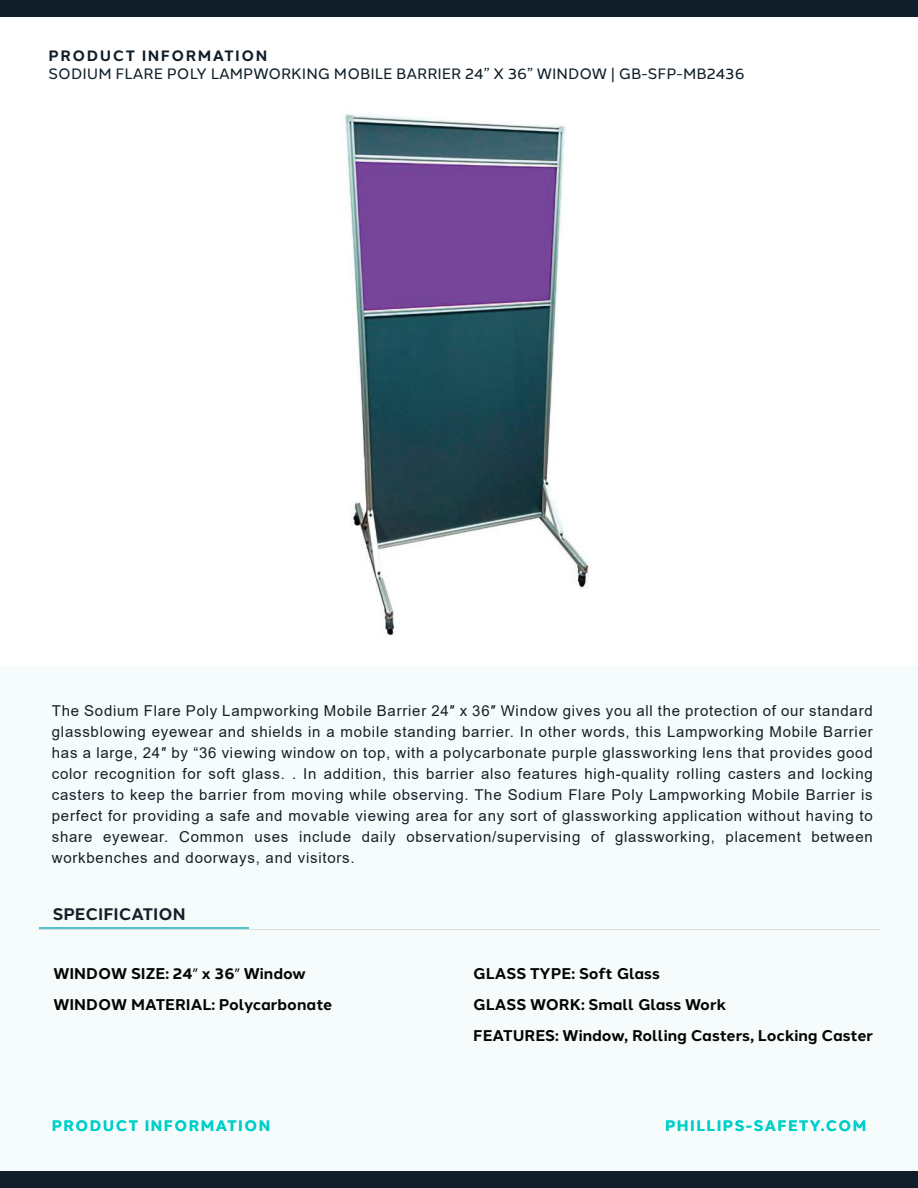
<style>
.page{position:relative;width:918px;height:1188px;background:#fff}
.page>*{position:absolute;margin:0;border:0;box-sizing:border-box;transform-origin:0 0}
.t1{font:700 16.65px "Halcom";color:#142028}
.t2{font:700 15.45px/31px "Halcom";color:#050504}
.t3{font:15px/21px "Arial";letter-spacing:.05em;color:#142028;text-align:justify}
.t4{font:15px "Halcom";color:#0f1e28}
.t5{font:700 15px "Halcom";letter-spacing:.1em;color:#00cfca}
.t6{font:700 15px "Halcom";letter-spacing:.1em;color:#0f1e28}
.s1{font-family:"Myriad Pro";font-weight:400}
</style>
<div class="page">
<div style="left:0;top:666px;width:918px;height:522px;background:#f6fcfc"></div>
<hr style="left:39px;top:927px;width:209px;height:2px;background:#50c2c5">
<div style="left:0;top:1171px;width:918px;height:17px;background:#0f1e28"></div>
<div style="left:0;top:0;width:918px;height:17px;background:#0f1e28"></div>
<img style="left:345px;top:113px;width:244px;height:523px">
<p class="t6" style="left:49px;top:44px;width:220px">PRODUCT INFORMATION</p>
<p class="t4" style="left:49px;top:62px;width:698px">SODIUM FLARE POLY LAMPWORKING MOBILE BARRIER 24” X 36” WINDOW | GB-SFP-MB2436</p>
<p class="t3" style="left:52px;top:700px;width:822px">The Sodium Flare Poly Lampworking Mobile Barrier 24″ x 36″ Window gives you all the protection of our standard glassblowing eyewear and shields in a mobile standing barrier. In other words, this Lampworking Mobile Barrier has a large, 24″ by “36 viewing window on top, with a polycarbonate purple glassworking lens that provides good color recognition for soft glass. . In addition, this barrier also features high-quality rolling casters and locking casters to keep the barrier from moving while observing. The Sodium Flare Poly Lampworking Mobile Barrier is perfect for providing a safe and movable viewing area for any sort of glassworking application without having to share eyewear. Common uses include daily observation/supervising of glassworking, placement between workbenches and doorways, and visitors.</p>
<p class="t1" style="left:53px;top:901px;width:134px">SPECIFICATION</p>
<p class="t2" style="left:53px;top:957px;width:280px">WINDOW SIZE: 24<span class="s1">”</span> x 36<span class="s1">”</span> Window<br>WINDOW MATERIAL: Polycarbonate</p>
<p class="t2" style="left:473px;top:957px;width:401px">GLASS TYPE: Soft Glass<br>GLASS WORK: Small Glass Work<br>FEATURES: Window, Rolling Casters, Locking Caster</p>
<p class="t5" style="left:52px;top:1114px;width:220px">PRODUCT INFORMATION</p>
<p class="t5" style="left:665px;top:1114px;width:203px">PHILLIPS-SAFETY.COM</p>
</div>
